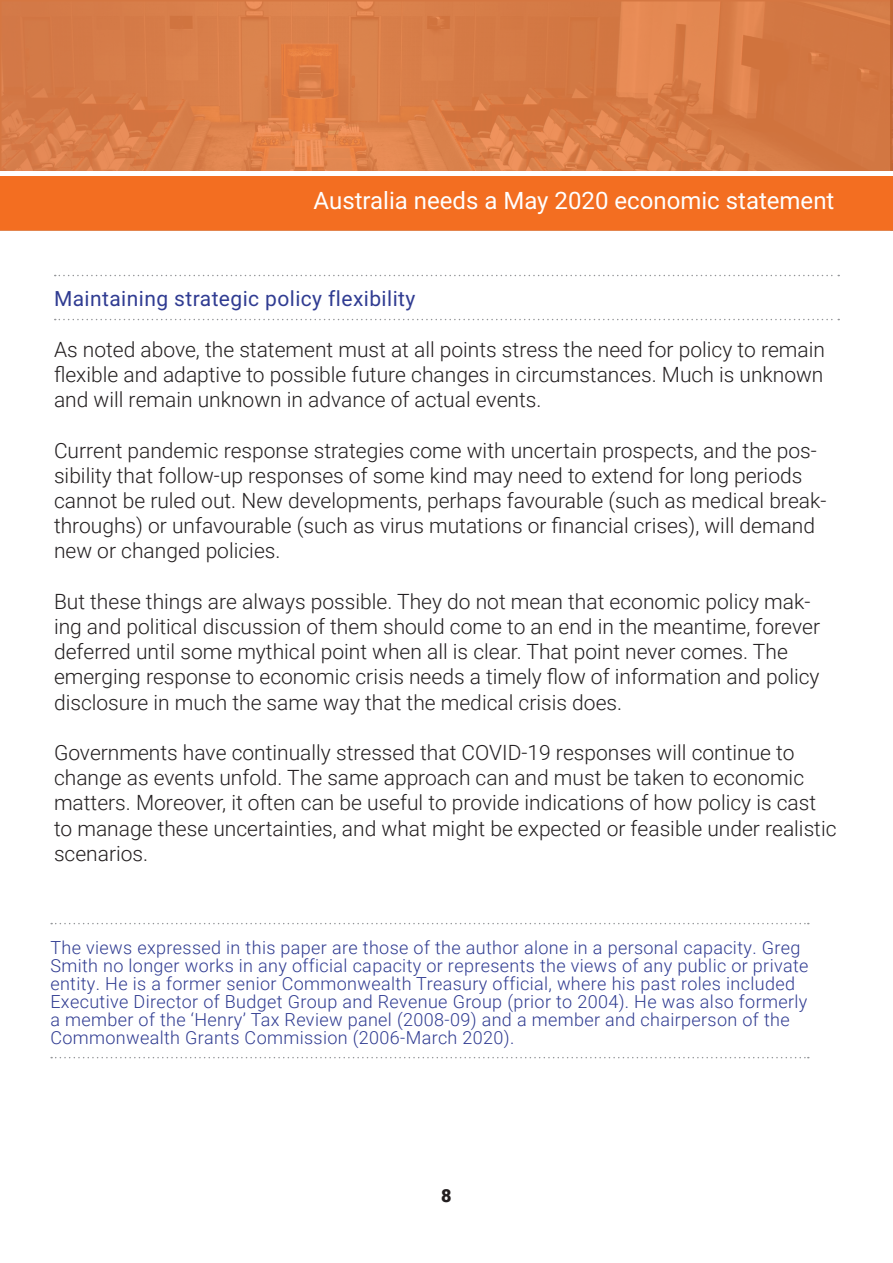
<style>
.page{position:relative;width:893px;height:1263px;background:#fff}
.page>*{position:absolute;margin:0;border:0;box-sizing:border-box;transform-origin:0 0}
.t1{font:24px "Roboto";color:#fff}
.Body_Paragraph{font:300 21px/25.2px "Roboto";color:#231f20}
.Head_1{font:21px "Roboto";letter-spacing:.02em;color:#303c92}
.Paragraph_Style_1{font:300 18px/18px "Roboto";letter-spacing:.02em;color:#303c92}
.t2{font:900 18px "Roboto";color:#231f20}
</style>
<div class="page">
<svg style="left:0;top:0;width:893px;height:231px;background:#d87d48"></svg>
<div style="left:0;top:171px;width:893px;height:5px;background:#fff"></div>
<div style="left:0;top:176px;width:893px;height:54px;background:#f36e21"></div>
<svg style="left:55px;top:275px;width:784px;height:1px"></svg>
<svg style="left:55px;top:319px;width:784px;height:1px"></svg>
<svg style="left:51px;top:923px;width:758px;height:1px"></svg>
<svg style="left:51px;top:1057px;width:758px;height:1px"></svg>
<p class="t1" style="left:314px;top:184px;width:522px">Australia needs a May 2020 economic statement</p>
<p class="Head_1" style="left:54px;top:284px;width:363px">Maintaining strategic policy flexibility</p>
<p class="Body_Paragraph" style="left:54px;top:336px;width:772px;text-align:justify">As noted above, the statement must at all points stress the need for policy to remain flexible and adaptive to possible future changes in circumstances. Much is unknown and will remain unknown in advance of actual events.</p>
<p class="Body_Paragraph" style="left:54px;top:437px;width:774px">Current pandemic response strategies come with uncertain prospects, and the pos&shy;sibility that follow-up responses of some kind may need to extend for long periods cannot be ruled out. New developments, perhaps favourable (such as medical break&shy;throughs) or unfavourable (such as virus mutations or financial crises), will demand new or changed policies.</p>
<p class="Body_Paragraph" style="left:54px;top:588px;width:768px">But these things are always possible. They do not mean that economic policy mak&shy;ing and political discussion of them should come to an end in the meantime, forever deferred until some mythical point when all is clear. That point never comes. The emerging response to economic crisis needs a timely flow of information and policy disclosure in much the same way that the medical crisis does.</p>
<p class="Body_Paragraph" style="left:54px;top:739px;width:784px">Governments have continually stressed that COVID-19 responses will continue to change as events unfold. The same approach can and must be taken to economic matters. Moreover, it often can be useful to provide indications of how policy is cast to manage these uncertainties, and what might be expected or feasible under realistic scenarios.</p>
<p class="Paragraph_Style_1" style="left:50px;top:938px;width:759px">The views expressed in this paper are those of the author alone in a personal capacity. Greg Smith no longer works in any official capacity or represents the views of any public or private entity. He is a former senior Commonwealth Treasury official, where his past roles included Executive Director of Budget Group and Revenue Group (prior to 2004). He was also formerly a member of the ‘Henry’ Tax Review panel (2008-09) and a member and chairperson of the Commonwealth Grants Commission (2006-March 2020).</p>
<p class="t2" style="left:441px;top:1183px;width:12px">8</p>
</div>
